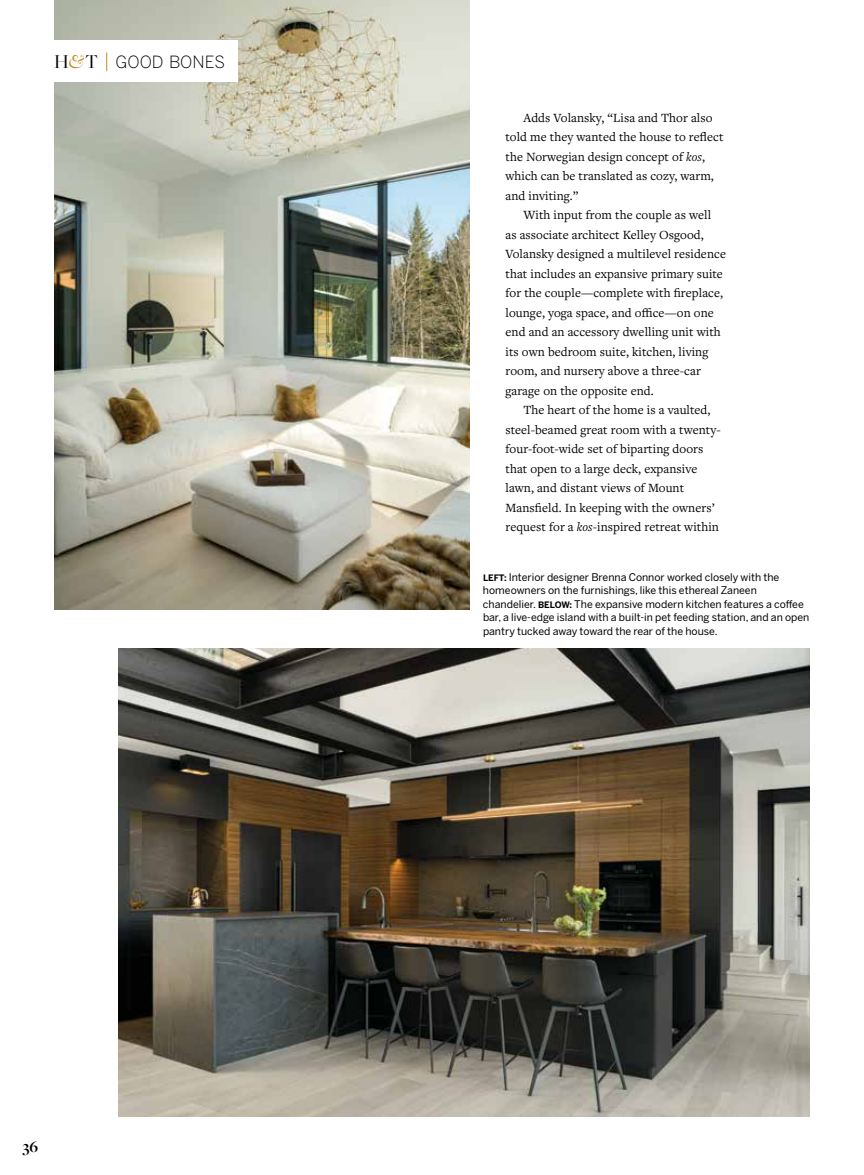
<style>
.page{position:relative;width:864px;height:1175px;background:#fff}
.page>*{position:absolute;margin:0;border:0;box-sizing:border-box;transform-origin:0 0}
.t1{font:20.55px "Freight Big Pro";color:#000}
.t2{font:300 16.65px "Benton Sans";color:#000}
.t3{font:700 16.5px "Freight Big Pro";color:#000}
.t4{font:13.05px/19.5px "Freight Text Pro";letter-spacing:.005em;color:#000}
.t5{font:10.5px/13.5px "Benton Sans";color:#000}
.s1{font-style:italic;color:#c58b1e}
.s2{font-style:italic}
.s3{font-weight:700;font-size:8.85px}
</style>
<div class="page">
<img style="left:54px;top:0;width:416px;height:609px">
<div style="left:52px;top:40px;width:186px;height:42px;background:#fff"></div>
<svg style="left:106px;top:53px;width:1px;height:18px"></svg>
<img style="left:118px;top:648px;width:692px;height:468px">
<h1 class="t1" style="left:53px;top:48px;width:46px">H<span class="s1">&amp;</span>T</h1>
<p class="t2" style="left:116px;top:52px;width:111px">GOOD BONES</p>
<p class="t3" style="left:22px;top:1136px;width:17px">36</p>
<p class="t4" style="left:506px;top:107px;width:219px;text-indent:18px">Adds Volansky, “Lisa and Thor also told me they wanted the house to reflect the Norwegian design concept of <span class="s2">kos</span>, which can be translated as cozy, warm, and inviting.”</p>
<p class="t4" style="left:506px;top:205px;width:222px;text-indent:18px">With input from the couple as well<br>as associate architect Kelley Osgood, Volansky designed a multilevel residence that includes an expansive primary suite for the couple—complete with fireplace, lounge, yoga space, and office—on one end and an accessory dwelling unit with its own bedroom suite, kitchen, living room, and nursery above a three-car garage on the opposite end.</p>
<p class="t4" style="left:506px;top:400px;width:217px;text-indent:18px">The heart of the home is a vaulted, steel-beamed great room with a twenty&shy;four-foot-wide set of biparting doors that open to a large deck, expansive lawn, and distant views of Mount Mansfield. In keeping with the owners’ request for a <span class="s2">kos</span>-inspired retreat within</p>
<p class="t5" style="left:483px;top:570px;width:328px"><span class="s3">LEFT:</span> Interior designer Brenna Connor worked closely with the homeowners on the furnishings, like this ethereal Zaneen chandelier. <span class="s3">BELOW:</span> The expansive modern kitchen features a coffee bar, a live-edge island with a built-in pet feeding station, and an open pantry tucked away toward the rear of the house.</p>
</div>
